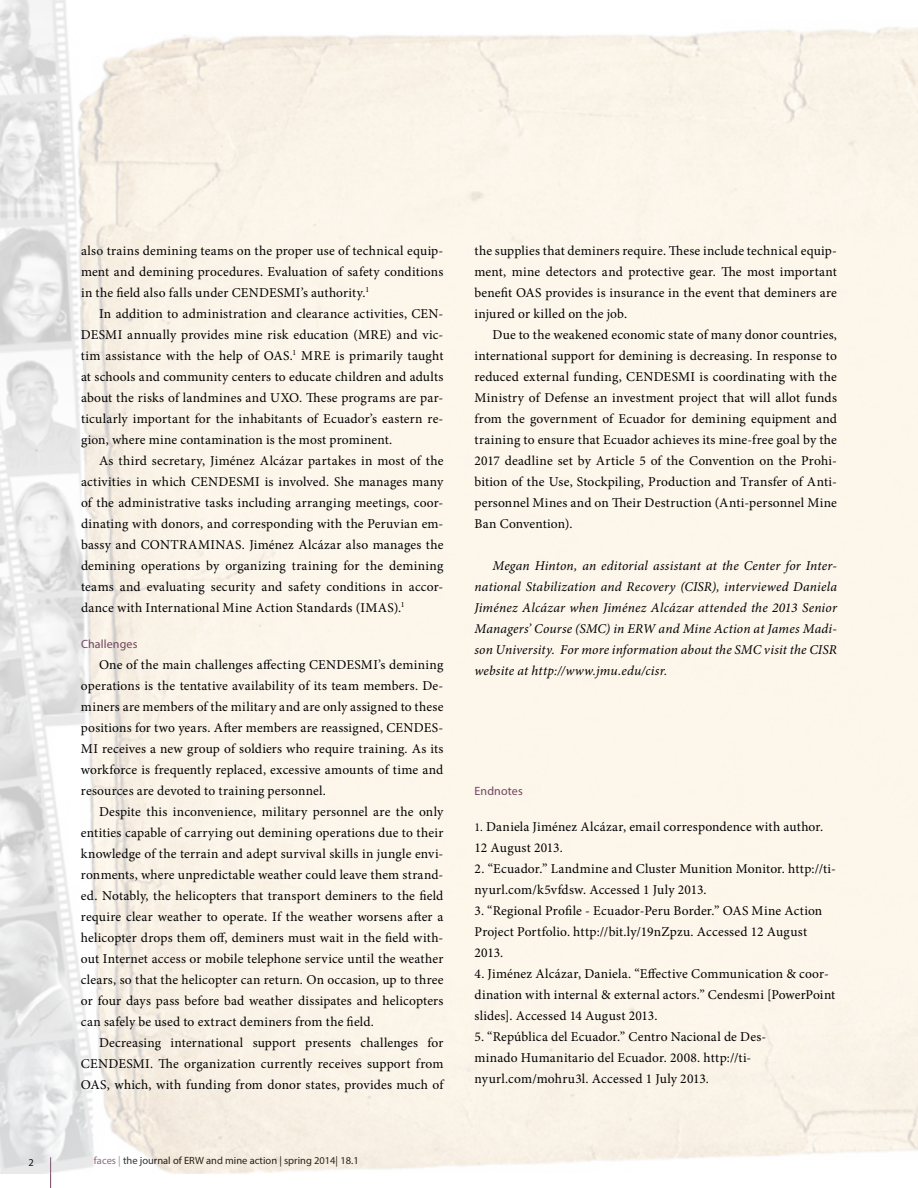
<style>
.page{position:relative;width:918px;height:1188px;background:#fff}
.page>*{position:absolute;margin:0;border:0;box-sizing:border-box;transform-origin:0 0}
.t1{font:13.5px/21px "Minion Pro";letter-spacing:.015em;color:#000;text-align:justify}
.t2{font:italic 13.5px/21px "Minion Pro";letter-spacing:.01em;color:#000;text-align:justify}
.t3{font:12px "Myriad Pro";letter-spacing:.01em;color:#71455f}
.t4{font:10.5px "Myriad Pro";color:#000}
.s1{color:#71455f}
.s2{color:#6e7e6b}
.s3{font-size:12px}
</style>
<div class="page">
<hr style="left:50px;top:1157px;width:1px;height:31px;background:#71455f">
<img style="left:0;top:0;width:918px;height:1173px">
<p class="t1" style="left:81px;top:240px;width:364px">also trains demining teams on the proper use of technical equip&shy;ment and demining procedures. Evaluation of safety conditions in the field also falls under CENDESMI’s authority.<sup>1</sup></p>
<p class="t1" style="left:81px;top:303px;width:364px;text-indent:18px">In addition to administration and clearance activities, CEN-DESMI annually provides mine risk education (MRE) and vic&shy;tim assistance with the help of OAS.<sup>1</sup> MRE is primarily taught at schools and community centers to educate children and adults about the risks of landmines and UXO. These programs are par&shy;ticularly important for the inhabitants of Ecuador’s eastern re&shy;gion, where mine contamination is the most prominent.</p>
<p class="t1" style="left:81px;top:450px;width:364px;text-indent:18px">As third secretary, Jiménez Alcázar partakes in most of the activities in which CENDESMI is involved. She manages many of the administrative tasks including arranging meetings, coor&shy;dinating with donors, and corresponding with the Peruvian em&shy;bassy and CONTRAMINAS. Jiménez Alcázar also manages the demining operations by organizing training for the demining teams and evaluating security and safety conditions in accor&shy;dance with International Mine Action Standards (IMAS).<sup>1</sup></p>
<p class="t3" style="left:81px;top:636px;width:58px">Challenges</p>
<p class="t1" style="left:81px;top:654px;width:364px;text-indent:18px">One of the main challenges affecting CENDESMI’s demining operations is the tentative availability of its team members. De&shy;miners are members of the military and are only assigned to these positions for two years. After members are reassigned, CENDES-MI receives a new group of soldiers who require training. As its workforce is frequently replaced, excessive amounts of time and resources are devoted to training personnel.</p>
<p class="t1" style="left:81px;top:801px;width:364px;text-indent:18px">Despite this inconvenience, military personnel are the only entities capable of carrying out demining operations due to their knowledge of the terrain and adept survival skills in jungle envi&shy;ronments, where unpredictable weather could leave them strand&shy;ed. Notably, the helicopters that transport deminers to the field require clear weather to operate. If the weather worsens after a helicopter drops them off, deminers must wait in the field with&shy;out Internet access or mobile telephone service until the weather clears, so that the helicopter can return. On occasion, up to three or four days pass before bad weather dissipates and helicopters can safely be used to extract deminers from the field.</p>
<p class="t1" style="left:81px;top:1032px;width:364px;text-indent:18px">Decreasing international support presents challenges for CENDESMI. The organization currently receives support from OAS, which, with funding from donor states, provides much of</p>
<p class="t4" style="left:28px;top:1156px;width:7px">2</p>
<p class="t4" style="left:94px;top:1154px;width:266px"><span class="s1">faces</span> <span class="s2">|</span> the journal of ERW and mine action | spring 2014| 18.1</p>
<p class="t1" style="left:475px;top:240px;width:364px">the supplies that deminers require. These include technical equip&shy;ment, mine detectors and protective gear. The most important benefit OAS provides is insurance in the event that deminers are injured or killed on the job.</p>
<p class="t1" style="left:475px;top:324px;width:364px;text-indent:18px">Due to the weakened economic state of many donor countries, international support for demining is decreasing. In response to reduced external funding, CENDESMI is coordinating with the Ministry of Defense an investment project that will allot funds from the government of Ecuador for demining equipment and training to ensure that Ecuador achieves its mine-free goal by the 2017 deadline set by Article 5 of the Convention on the Prohi&shy;bition of the Use, Stockpiling, Production and Transfer of Anti&shy;personnel Mines and on Their Destruction (Anti-personnel Mine Ban Convention).</p>
<p class="t2" style="left:475px;top:555px;width:364px;text-indent:18px">Megan Hinton, an editorial assistant at the Center for Inter&shy;national Stabilization and Recovery (CISR), interviewed Daniela Jiménez Alcázar when Jiménez Alcázar attended the 2013 Senior Managers’ Course (SMC) in ERW and Mine Action at James Madi&shy;son University. For more information about the SMC visit the CISR website at http://www.jmu.edu/cisr.</p>
<p class="t3" style="left:475px;top:783px;width:50px">Endnotes</p>
<p class="t1" style="left:475px;top:816px;width:350px"><span class="s3">1.</span> Daniela Jiménez Alcázar, email correspondence with author.<br>12 August 2013.</p>
<p class="t1" style="left:475px;top:858px;width:363px">2. “Ecuador.” Landmine and Cluster Munition Monitor. http://ti&shy;nyurl.com/k5vfdsw. Accessed 1 July 2013.</p>
<p class="t1" style="left:475px;top:900px;width:349px;text-align:left">3. “Regional Profile - Ecuador-Peru Border.” OAS Mine Action<br>Project Portfolio. http://bit.ly/19nZpzu. Accessed 12 August<br>2013.</p>
<p class="t1" style="left:475px;top:963px;width:362px;text-align:left">4. Jiménez Alcázar, Daniela. “Effective Communication &amp; coor&shy;dination with internal &amp; external actors.” Cendesmi [PowerPoint slides]. Accessed 14 August 2013.</p>
<p class="t1" style="left:475px;top:1026px;width:293px;text-align:left">5. “República del Ecuador.” Centro Nacional de Des&shy;minado Humanitario del Ecuador. 2008. http://ti&shy;nyurl.com/mohru3l. Accessed 1 July 2013.</p>
</div>
